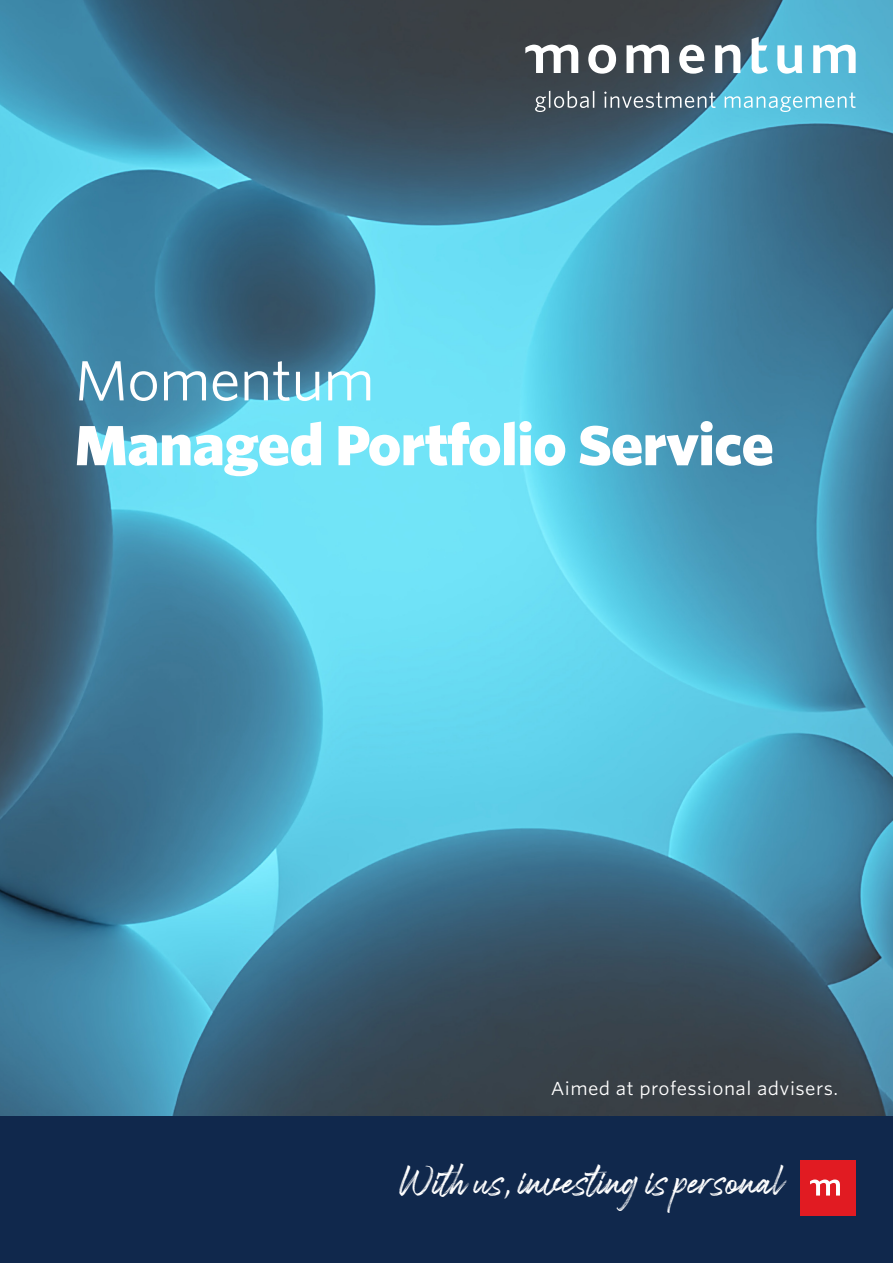
<style>
.page{position:relative;width:893px;height:1263px;background:#fff}
.page>*{position:absolute;margin:0;border:0;box-sizing:border-box;transform-origin:0 0}
.t1{font:900 54px "Whitney S Sm";letter-spacing:-.025em;color:#fff}
.t2{font:54px "Whitney S Sm";letter-spacing:-.025em;color:#fff}
.t3{font:28.5px "Espander";color:#fff}
.t4{font:18px "Whitney S Sm";letter-spacing:.025em;color:#fff}
</style>
<div class="page">
<img style="left:0;top:0;width:893px;height:1117px">
<svg style="left:535px;top:91px;width:59px;height:21px"></svg>
<svg style="left:604px;top:92px;width:111px;height:16px;background:#677884"></svg>
<svg style="left:725px;top:92px;width:131px;height:20px;background:#76cbe2"></svg>
<svg style="left:588px;top:37px;width:268px;height:37px"></svg>
<svg style="left:525px;top:45px;width:53px;height:28px"></svg>
<div style="left:0;top:1117px;width:893px;height:146px;background:#10284c"></div>
<div style="left:800px;top:1159px;width:56px;height:56px;background:#e11b22"></div>
<svg style="left:810px;top:1179px;width:30px;height:16px"></svg>
<h1 class="t2" style="left:74px;top:343px;width:302px">Momentum</h1>
<h1 class="t1" style="left:74px;top:407px;width:701px">Managed Portfolio Service</h1>
<p class="t4" style="left:551px;top:1076px;width:289px">Aimed at professional advisers.</p>
<h2 class="t3" style="left:400px;top:1168px;width:385px">With us, investing is personal</h2>
</div>
